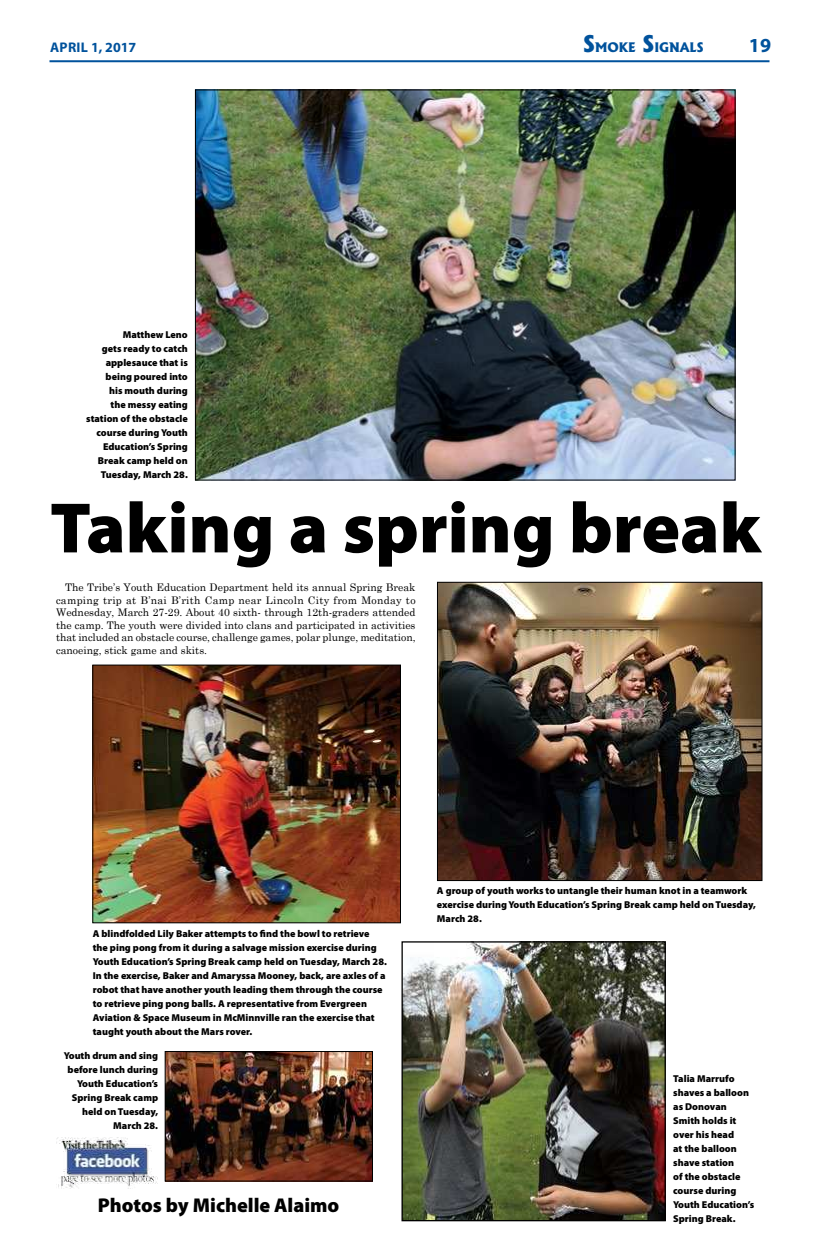
<style>
.page{position:relative;width:819px;height:1260px;background:#fff}
.page>*{position:absolute;margin:0;border:0;box-sizing:border-box;transform-origin:0 0}
.t1{font:900 72px "Myriad Pro";color:#000}
.t2{font:900 20px "Myriad Pro";color:#000}
.t3{font:700 20px "Myriad Pro";color:#00529c}
.t4{font:700 14px "Myriad Pro";letter-spacing:.02em;color:#00529c}
.t5{font:800 12.6px "Albertus";color:#00529c}
.t6{font:10.5px/12.6px "Century Schoolbook";color:#000;text-align:justify}
.t7{font:900 10px/14px "Myriad Pro";color:#000}
.s1{font-size:22px}
</style>
<div class="page">
<hr style="left:50px;top:60px;width:720px;height:2px;background:#00529c">
<img style="left:56px;top:1138px;width:101px;height:51px">
<img style="left:197px;top:91px;width:537px;height:388px">
<img style="left:439px;top:584px;width:322px;height:295px">
<div style="left:437px;top:582px;width:326px;height:299px;border:1px solid #000"></div>
<img style="left:94px;top:667px;width:305px;height:254px">
<div style="left:92px;top:665px;width:309px;height:258px;border:1px solid #000"></div>
<img style="left:404px;top:943px;width:260px;height:276px">
<div style="left:402px;top:941px;width:264px;height:280px;border:1px solid #000"></div>
<img style="left:167px;top:1053px;width:204px;height:127px">
<div style="left:165px;top:1051px;width:208px;height:131px;border:1px solid #000"></div>
<h3 class="t4" style="left:50px;top:42px;width:88px">APRIL 1, 2017</h3>
<p class="t5" style="left:583px;top:41px;width:122px"><span class="s1">S</span>MOKE <span class="s1">S</span>IGNALS</p>
<h2 class="t3" style="left:749px;top:38px;width:24px">19</h2>
<p class="t7" style="left:86px;top:329px;width:103px;text-align:right">Matthew Leno<br>gets ready to catch applesauce that is being poured into<br>his mouth during<br>the messy eating station of the obstacle course during Youth<br>Education’s Spring<br>Break camp held on<br>Tuesday, March 28.</p>
<h1 class="t1" style="left:50px;top:500px;width:712px">Taking a spring break</h1>
<p class="t6" style="left:56px;top:582px;width:361px;text-indent:9px">The Tribe’s Youth Education Department held its annual Spring Break camping trip at B’nai B’rith Camp near Lincoln City from Monday to Wednesday, March 27-29. About 40 sixth- through 12th-graders attended the camp. The youth were divided into clans and participated in activities that included an obstacle course, challenge games, polar plunge, meditation, canoeing, stick game and skits.</p>
<p class="t7" style="left:93px;top:927px;width:296px">A blindfolded Lily Baker attempts to find the bowl to retrieve the ping pong from it during a salvage mission exercise during Youth Education’s Spring Break camp held on Tuesday, March 28.<br>In the exercise, Baker and Amaryssa Mooney, back, are axles of a robot that have another youth leading them through the course to retrieve ping pong balls. A representative from Evergreen Aviation &amp; Space Museum in McMinnville ran the exercise that taught youth about the Mars rover.</p>
<p class="t7" style="left:64px;top:1049px;width:96px;text-align:right">Youth drum and sing before lunch during<br>Youth Education’s<br>Spring Break camp held on Tuesday,<br>March 28.</p>
<h2 class="t2" style="left:98px;top:1198px;width:243px">Photos by Michelle Alaimo</h2>
<p class="t7" style="left:437px;top:885px;width:320px">A group of youth works to untangle their human knot in a teamwork exercise during Youth Education’s Spring Break camp held on Tuesday,<br>March 28.</p>
<p class="t7" style="left:673px;top:1073px;width:82px">Talia Marrufo shaves a balloon as Donovan<br>Smith holds it over his head<br>at the balloon shave station<br>of the obstacle course during<br>Youth Education’s<br>Spring Break.</p>
</div>
